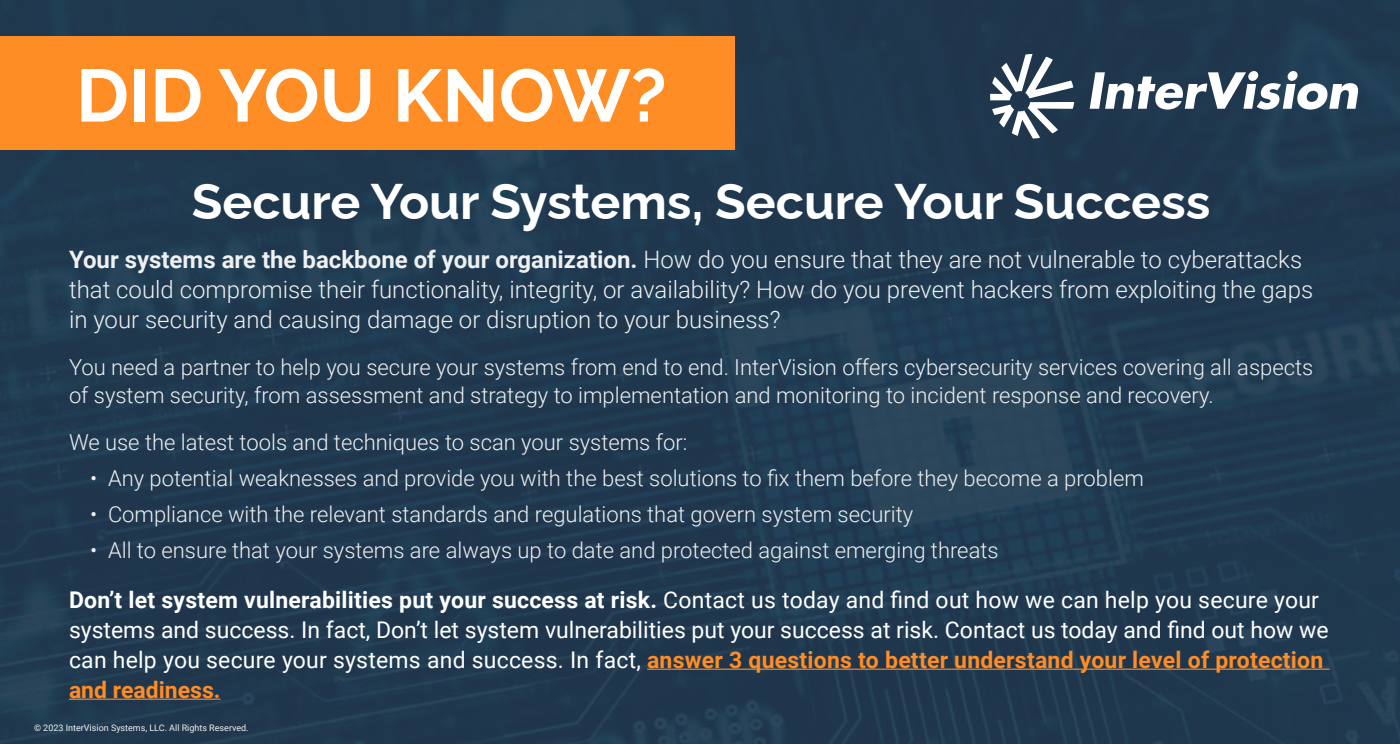
<style>
.page{position:relative;width:1400px;height:744px;background:#1f384f}
.page>*{position:absolute;margin:0;border:0;box-sizing:border-box;transform-origin:0 0}
.t1{font:700 74px "Raleway";color:#fff}
.t2{font:700 50px "Raleway";color:#fff}
.t3{font:300 24px/30px "Roboto";color:#eff0f1}
.t4{font:23px/30px "Roboto";color:#fff}
.t5{font:300 22px/28px "Roboto";color:#eff0f1}
.t6{font:9px "Roboto";color:#eff0f1}
.s1{font-weight:700}
.s2{font-weight:700;color:#ff8d25}
</style>
<div class="page">
<div style="left:0;top:36px;width:735px;height:114px;background:#ff8d25"></div>
<svg style="left:990px;top:54px;width:84px;height:85px"></svg>
<svg style="left:1090px;top:71px;width:269px;height:39px"></svg>
<hr style="left:647px;top:669px;width:683px;height:1px;background:#ff8d25">
<hr style="left:69px;top:699px;width:152px;height:1px;background:#ff8d25">
<h1 class="t1" style="left:76px;top:36px;width:592px">DID YOU KNOW?</h1>
<p class="t2" style="left:192px;top:161px;width:1020px">Secure Your Systems, Secure Your Success</p>
<p class="t3" style="left:69px;top:243px;width:1246px"><span class="s1">Your systems are the backbone of your organization.</span> How do you ensure that they are not vulnerable to cyberattacks that could compromise their functionality, integrity, or availability? How do you prevent hackers from exploiting the gaps in your security and causing damage or disruption to your business?</p>
<p class="t5" style="left:69px;top:352px;width:1246px">You need a partner to help you secure your systems from end to end. InterVision offers cybersecurity services covering all aspects of system security, from assessment and strategy to implementation and monitoring to incident response and recovery.</p>
<p class="t5" style="left:69px;top:427px;width:620px">We use the latest tools and techniques to scan your systems for:</p>
<p class="t5" style="left:90px;top:463px;width:1055px">• Any potential weaknesses and provide you with the best solutions to fix them before they become a problem</p>
<p class="t5" style="left:90px;top:499px;width:825px">• Compliance with the relevant standards and regulations that govern system security</p>
<p class="t5" style="left:90px;top:535px;width:910px">• All to ensure that your systems are always up to date and protected against emerging threats</p>
<p class="t4" style="left:69px;top:583px;width:1261px"><span class="s1">Don’t let system vulnerabilities put your success at risk.</span> Contact us today and find out how we can help you secure your systems and success. In fact, Don’t let system vulnerabilities put your success at risk. Contact us today and find out how we can help you secure your systems and success. In fact, <span class="s2">answer 3 questions to better understand your level of protection and readiness.</span></p>
<p class="t6" style="left:34px;top:721px;width:216px">© 2023 InterVision Systems, LLC. All Rights Reserved.</p>
</div>
